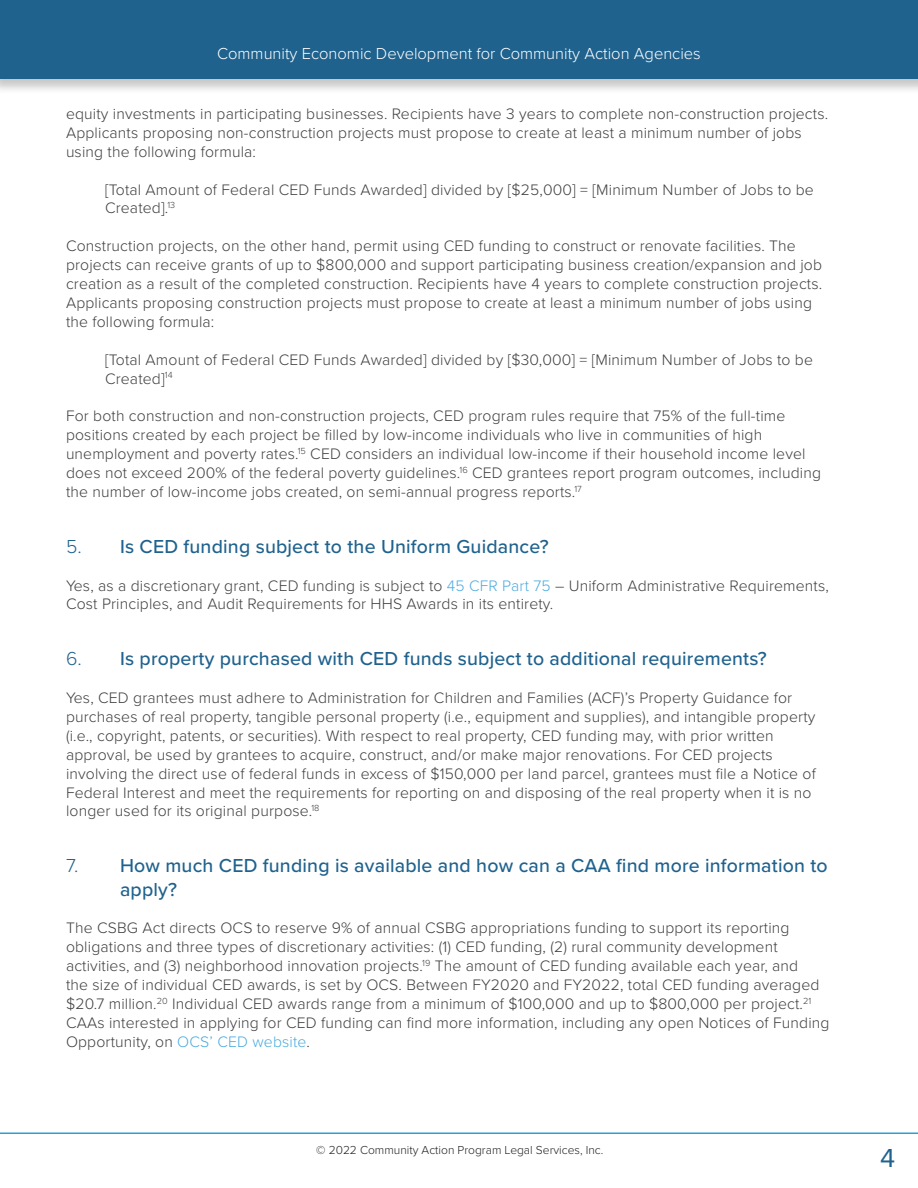
<style>
.page{position:relative;width:918px;height:1188px;background:#fff}
.page>*{position:absolute;margin:0;border:0;box-sizing:border-box;transform-origin:0 0}
.t1{font:27px "Proxima Nova";color:#1f628e}
.t2{font:500 19.5px/23.4px "Proxima Nova";letter-spacing:.01em;color:#1f628e}
.t3{font:300 16.5px "Proxima Nova";color:#fff}
.t4{font:300 15.75px/18.9px "Proxima Nova";letter-spacing:.01em;color:#3e3e3f}
.t5{font:300 12px "Proxima Nova";color:#231f20}
.s1{font-weight:300}
.s2{color:#4aaadf}
</style>
<div class="page">
<div style="left:0;top:0;width:918px;height:94px;background:#231f20;opacity:.25"></div>
<div style="left:0;top:0;width:918px;height:79px;background:#1f628e"></div>
<hr style="left:0;top:1132px;width:918px;height:2px;background:#23a3dc">
<p class="t3" style="left:217px;top:41px;width:485px">Community Economic Development for Community Action Agencies</p>
<p class="t4" style="left:66px;top:103px;width:764px">equity investments in participating businesses. Recipients have 3 years to complete non-construction projects.<br>Applicants proposing non-construction projects must propose to create at least a minimum number of jobs using the following formula:</p>
<p class="t4" style="left:105px;top:179px;width:710px">[Total Amount of Federal CED Funds Awarded] divided by [$25,000] = [Minimum Number of Jobs to be<br>Created].<sup>13</sup></p>
<p class="t4" style="left:66px;top:236px;width:758px">Construction projects, on the other hand, permit using CED funding to construct or renovate facilities. The projects can receive grants of up to $800,000 and support participating business creation/expansion and job creation as a result of the completed construction. Recipients have 4 years to complete construction projects.<br>Applicants proposing construction projects must propose to create at least a minimum number of jobs using the following formula:</p>
<p class="t4" style="left:105px;top:349px;width:710px">[Total Amount of Federal CED Funds Awarded] divided by [$30,000] = [Minimum Number of Jobs to be<br>Created]<sup>14</sup></p>
<p class="t4" style="left:66px;top:406px;width:757px">For both construction and non-construction projects, CED program rules require that 75% of the full-time positions created by each project be filled by low-income individuals who live in communities of high unemployment and poverty rates.<sup>15</sup> CED considers an individual low-income if their household income level does not exceed 200% of the federal poverty guidelines.<sup>16</sup> CED grantees report program outcomes, including the number of low-income jobs created, on semi-annual progress reports.<sup>17</sup></p>
<p class="t2" style="left:66px;top:534px;width:484px"><span class="s1">5.</span> Is CED funding subject to the Uniform Guidance?</p>
<p class="t4" style="left:66px;top:575px;width:764px">Yes, as a discretionary grant, CED funding is subject to <span class="s2">45 CFR Part 75</span> – Uniform Administrative Requirements,<br>Cost Principles, and Audit Requirements for HHS Awards in its entirety.</p>
<p class="t2" style="left:66px;top:646px;width:702px"><span class="s1">6.</span> Is property purchased with CED funds subject to additional requirements?</p>
<p class="t4" style="left:66px;top:687px;width:751px">Yes, CED grantees must adhere to Administration for Children and Families (ACF)’s Property Guidance for purchases of real property, tangible personal property (i.e., equipment and supplies), and intangible property (i.e., copyright, patents, or securities). With respect to real property, CED funding may, with prior written approval, be used by grantees to acquire, construct, and/or make major renovations. For CED projects involving the direct use of federal funds in excess of $150,000 per land parcel, grantees must file a Notice of Federal Interest and meet the requirements for reporting on and disposing of the real property when it is no longer used for its original purpose.<sup>18</sup></p>
<p class="t2" style="left:120px;top:853px;width:709px;text-indent:-54px"><span class="s1">7.</span> How much CED funding is available and how can a CAA find more information to apply?</p>
<p class="t4" style="left:66px;top:918px;width:765px">The CSBG Act directs OCS to reserve 9% of annual CSBG appropriations funding to support its reporting obligations and three types of discretionary activities: (1) CED funding, (2) rural community development activities, and (3) neighborhood innovation projects.<sup>19</sup> The amount of CED funding available each year, and<br>the size of individual CED awards, is set by OCS. Between FY2020 and FY2022, total CED funding averaged $20.7 million.<sup>20</sup> Individual CED awards range from a minimum of $100,000 and up to $800,000 per project.<sup>21<br></sup>CAAs interested in applying for CED funding can find more information, including any open Notices of Funding Opportunity, on <span class="s2">OCS’ CED website</span>.</p>
<p class="t5" style="left:316px;top:1141px;width:289px">© 2022 Community Action Program Legal Services, Inc.</p>
<p class="t1" style="left:880px;top:1138px;width:17px">4</p>
</div>
